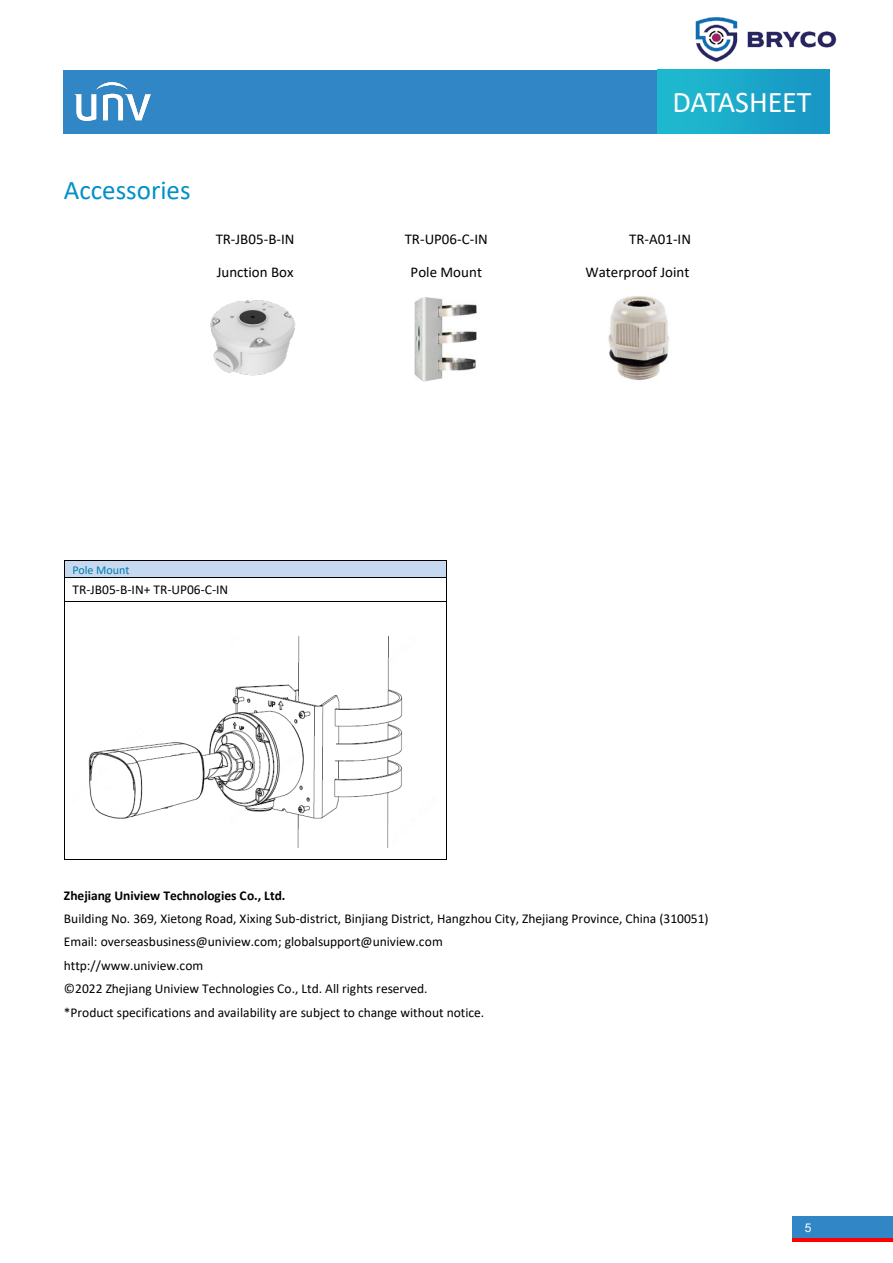
<style>
.page{position:relative;width:893px;height:1263px;background:#fff}
.page>*{position:absolute;margin:0;border:0;box-sizing:border-box;transform-origin:0 0}
.t1{font:30.15px "Calibri";letter-spacing:-.005em;color:#fff}
.t2{font:27px "Calibri";color:#0090c8}
.t3{font:15px "Calibri";color:#000}
.t4{font:13.5px/23.4px "Calibri";color:#000}
.t5{font:700 13.5px "Calibri";color:#000}
.t6{font:12px "Calibri";letter-spacing:-.005em;color:#007ca8}
.t7{font:12px "Arial";color:#fff}
</style>
<div class="page">
<div style="left:792px;top:1220px;width:101px;height:21px;background:#f00"></div>
<div style="left:792px;top:1217px;width:101px;height:21px;background:#3186c5"></div>
<div style="left:64px;top:70px;width:625px;height:64px;background:#3186c5"></div>
<div style="left:658px;top:70px;width:171px;height:64px;background:linear-gradient(to right,#1fbccf,#1895c4)"></div>
<img style="left:659px;top:76px;width:166px;height:49px">
<img style="left:75px;top:83px;width:75px;height:38px">
<div style="left:65px;top:560px;width:7px;height:17px;background:#c6d9f1"></div>
<div style="left:438px;top:560px;width:8px;height:17px;background:#c6d9f1"></div>
<div style="left:72px;top:560px;width:366px;height:17px;background:#c6d9f1"></div>
<hr style="left:65px;top:560px;width:381px;height:1px;background:#000">
<hr style="left:65px;top:577px;width:381px;height:1px;background:#000">
<svg style="left:64px;top:560px;width:1px;height:42px"></svg>
<hr style="left:65px;top:601px;width:381px;height:1px;background:#000">
<svg style="left:446px;top:560px;width:1px;height:42px"></svg>
<hr style="left:64px;top:602px;width:1px;height:257px;background:#000">
<hr style="left:65px;top:859px;width:381px;height:1px;background:#000">
<hr style="left:446px;top:602px;width:1px;height:257px;background:#000">
<img style="left:210px;top:300px;width:86px;height:76px">
<img style="left:415px;top:297px;width:61px;height:85px">
<img style="left:608px;top:296px;width:61px;height:85px">
<img style="left:88px;top:636px;width:315px;height:211px">
<img style="left:689px;top:17px;width:148px;height:54px">
<h1 class="t1" style="left:672px;top:81px;width:141px">DATASHEET</h1>
<h2 class="t2" style="left:64px;top:171px;width:128px">Accessories</h2>
<p class="t3" style="left:216px;top:229px;width:80px">TR-JB05-B-IN</p>
<p class="t3" style="left:405px;top:229px;width:85px">TR-UP06-C-IN</p>
<p class="t3" style="left:629px;top:229px;width:63px">TR-A01-IN</p>
<p class="t3" style="left:217px;top:261px;width:78px">Junction Box</p>
<p class="t3" style="left:411px;top:261px;width:73px">Pole Mount</p>
<p class="t3" style="left:585px;top:261px;width:105px">Waterproof Joint</p>
<p class="t6" style="left:72px;top:561px;width:59px">Pole Mount</p>
<p class="t4" style="left:72px;top:577px;width:157px">TR-JB05-B-IN+ TR-UP06-C-IN</p>
<p class="t5" style="left:64px;top:886px;width:223px">Zhejiang Uniview Technologies Co., Ltd.</p>
<p class="t4" style="left:64px;top:906px;width:646px">Building No. 369, Xietong Road, Xixing Sub-district, Binjiang District, Hangzhou City, Zhejiang Province, China (310051)<br>Email: overseasbusiness@uniview.com; globalsupport@uniview.com<br>http://www.uniview.com<br>©2022 Zhejiang Uniview Technologies Co., Ltd. All rights reserved.<br>*Product specifications and availability are subject to change without notice.</p>
<p class="t7" style="left:805px;top:1219px;width:8px">5</p>
</div>
